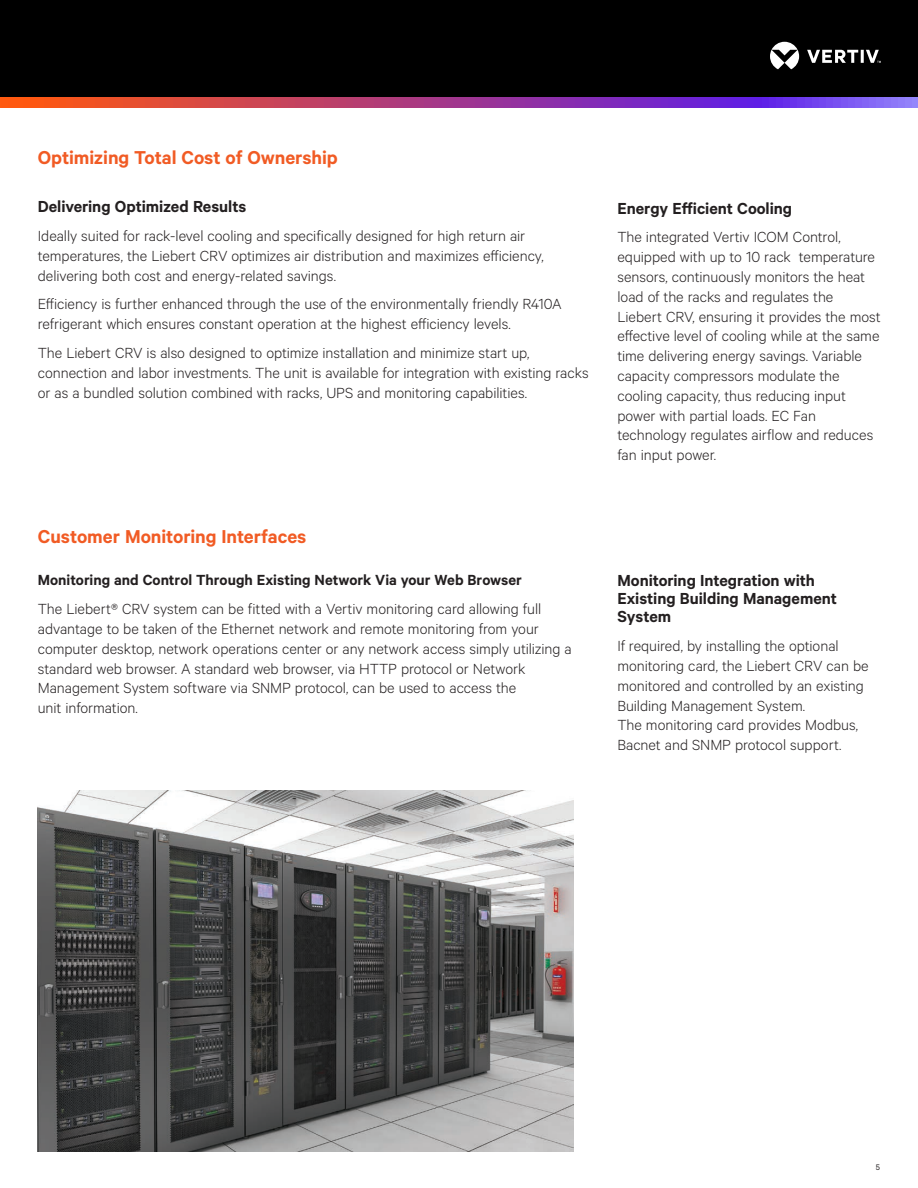
<style>
.page{position:relative;width:918px;height:1188px;background:#fff}
.page>*{position:absolute;margin:0;border:0;box-sizing:border-box;transform-origin:0 0}
.Vertiv_Orange_Main_H{font:600 21px "Calibre";letter-spacing:-.005em;color:#f15b24}
.Vertiv_Body_Text{font:600 18px/18px "Calibre";letter-spacing:-.005em;color:#231f20}
.Vertiv_Body_Text-2{font:300 16.5px/19.8px "Calibre";letter-spacing:-.005em;color:#231f20}
.Vertiv_Body_Text-3{font:600 16.5px "Calibre";color:#231f20}
.t1{font:9px "Calibre";color:#231f20}
</style>
<div class="page">
<div style="left:0;top:0;width:918px;height:108px;background:#000"></div>
<svg style="left:770px;top:42px;width:111px;height:27px"></svg>
<svg style="left:0;top:98px;width:918px;height:10px;background:#a73f8c"></svg>
<img style="left:38px;top:790px;width:536px;height:362px">
<p class="Vertiv_Orange_Main_H" style="left:38px;top:145px;width:301px">Optimizing Total Cost of Ownership</p>
<p class="Vertiv_Body_Text" style="left:38px;top:197px;width:210px">Delivering Optimized Results</p>
<p class="Vertiv_Body_Text-2" style="left:38px;top:225px;width:507px">Ideally suited for rack-level cooling and specifically designed for high return air temperatures, the Liebert CRV optimizes air distribution and maximizes efficiency, delivering both cost and energy-related savings.</p>
<p class="Vertiv_Body_Text-2" style="left:38px;top:294px;width:525px">Efficiency is further enhanced through the use of the environmentally friendly R410A refrigerant which ensures constant operation at the highest efficiency levels.</p>
<p class="Vertiv_Body_Text-2" style="left:38px;top:342px;width:552px">The Liebert CRV is also designed to optimize installation and minimize start up, connection and labor investments. The unit is available for integration with existing racks or as a bundled solution combined with racks, UPS and monitoring capabilities.</p>
<p class="Vertiv_Orange_Main_H" style="left:38px;top:524px;width:270px">Customer Monitoring Interfaces</p>
<p class="Vertiv_Body_Text-3" style="left:38px;top:570px;width:486px">Monitoring and Control Through Existing Network Via your Web Browser</p>
<p class="Vertiv_Body_Text-2" style="left:38px;top:598px;width:536px">The Liebert® CRV system can be fitted with a Vertiv monitoring card allowing full advantage to be taken of the Ethernet network and remote monitoring from your computer desktop, network operations center or any network access simply utilizing a standard web browser. A standard web browser, via HTTP protocol or Network Management System software via SNMP protocol, can be used to access the<br>unit information.</p>
<p class="Vertiv_Body_Text" style="left:617px;top:199px;width:176px">Energy Efficient Cooling</p>
<p class="Vertiv_Body_Text-2" style="left:617px;top:227px;width:265px">The integrated Vertiv ICOM Control, equipped with up to 10 rack temperature sensors, continuously monitors the heat load of the racks and regulates the Liebert CRV, ensuring it provides the most effective level of cooling while at the same time delivering energy savings. Variable capacity compressors modulate the cooling capacity, thus reducing input power with partial loads. EC Fan technology regulates airflow and reduces fan input power.</p>
<p class="Vertiv_Body_Text" style="left:617px;top:571px;width:221px">Monitoring Integration with<br>Existing Building Management<br>System</p>
<p class="Vertiv_Body_Text-2" style="left:617px;top:635px;width:253px">If required, by installing the optional monitoring card, the Liebert CRV can be monitored and controlled by an existing Building Management System.<br>The monitoring card provides Modbus, Bacnet and SNMP protocol support.</p>
<p class="t1" style="left:876px;top:1162px;width:6px">5</p>
</div>
